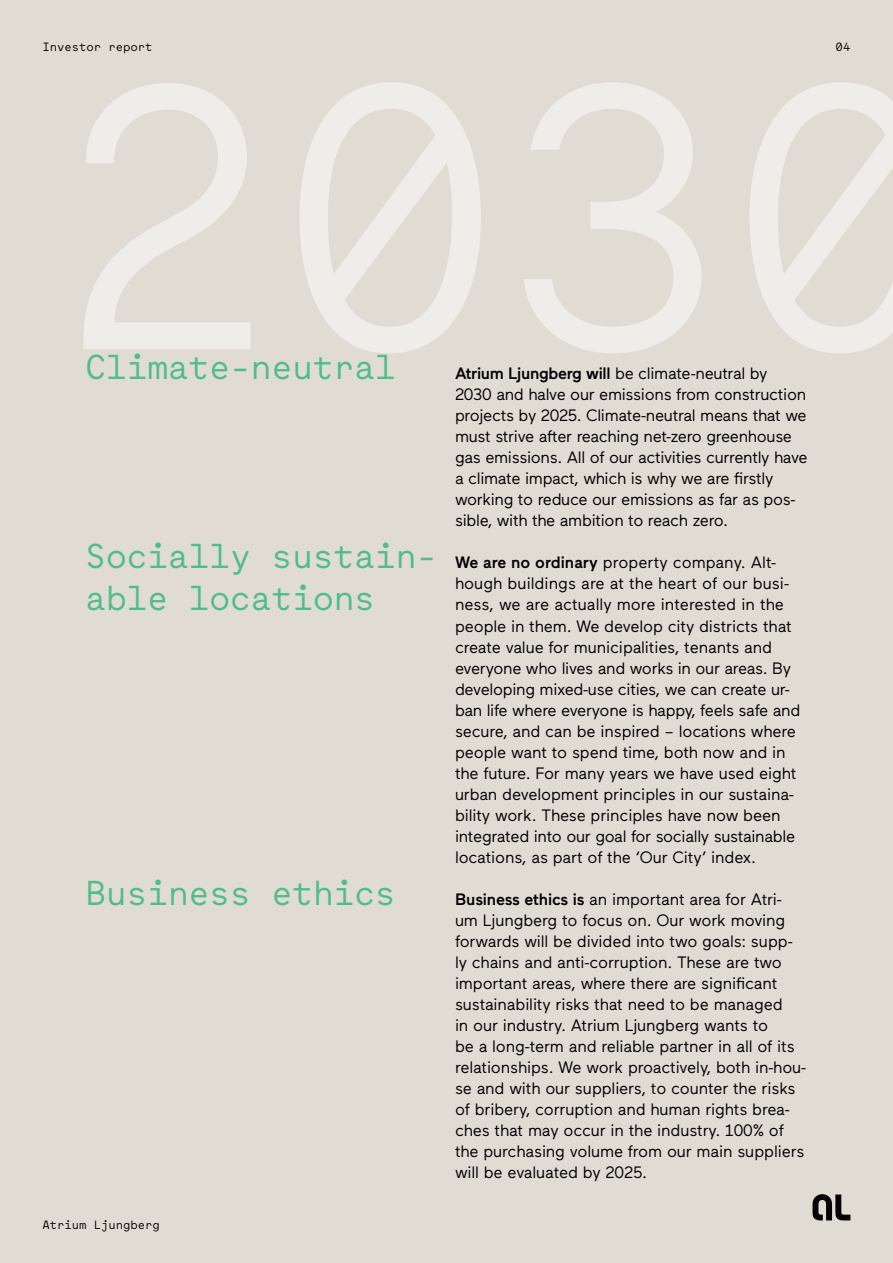
<style>
.page{position:relative;width:893px;height:1263px;background:#e0dbd3}
.page>*{position:absolute;margin:0;border:0;box-sizing:border-box;transform-origin:0 0}
.t1{font:375px "Maax Mono";color:#efede9}
.t2{font:34.5px/42px "Maax Mono";letter-spacing:-.02em;color:#4ebd88}
.Styckeformat_2{font:16.5px/21px "Maax AL";letter-spacing:-.01em;color:#000}
.t3{font:12px "Maax Mono";letter-spacing:-.01em;color:#000}
.s1{font-weight:500}
</style>
<div class="page">
<svg style="left:812px;top:1194px;width:38px;height:26px"></svg>
<p class="t3" style="left:43px;top:38px;width:111px">Investor report</p>
<p class="t3" style="left:836px;top:38px;width:16px">04</p>
<p class="t1" style="left:49px;top:-41px;width:909px">2030</p>
<p class="Styckeformat_2" style="left:455px;top:362px;width:354px"><span class="s1">Atrium Ljungberg will</span> be climate-neutral by 2030 and halve our emissions from construction projects by 2025. Climate-neutral means that we must strive after reaching net-zero greenhouse gas emissions. All of our activities currently have a climate impact, which is why we are firstly working to reduce our emissions as far as pos&shy;sible, with the ambition to reach zero.</p>
<p class="Styckeformat_2" style="left:455px;top:551px;width:347px"><span class="s1">We are no ordinary</span> property company. Alt&shy;hough buildings are at the heart of our busi&shy;ness, we are actually more interested in the people in them. We develop city districts that create value for municipalities, tenants and everyone who lives and works in our areas. By developing mixed-use cities, we can create ur&shy;ban life where everyone is happy, feels safe and secure, and can be inspired – locations where people want to spend time, both now and in the future. For many years we have used eight urban development principles in our sustaina&shy;bility work. These principles have now been integrated into our goal for socially sustainable locations, as part of the ‘Our City’ index.</p>
<p class="Styckeformat_2" style="left:455px;top:887px;width:353px"><span class="s1">Business ethics is</span> an important area for Atri&shy;um Ljungberg to focus on. Our work moving forwards will be divided into two goals: supp&shy;ly chains and anti-corruption. These are two important areas, where there are significant sustainability risks that need to be managed<br>in our industry. Atrium Ljungberg wants to<br>be a long-term and reliable partner in all of its relationships. We work proactively, both in-hou&shy;se and with our suppliers, to counter the risks of bribery, corruption and human rights brea&shy;ches that may occur in the industry. 100% of the purchasing volume from our main suppliers will be evaluated by 2025.</p>
<p class="t2" style="left:85px;top:345px;width:313px">Climate-neutral</p>
<p class="t2" style="left:85px;top:534px;width:344px">Socially sustain&shy;able locations</p>
<p class="t2" style="left:85px;top:870px;width:313px">Business ethics</p>
<p class="t3" style="left:43px;top:1216px;width:119px">Atrium Ljungberg</p>
</div>
